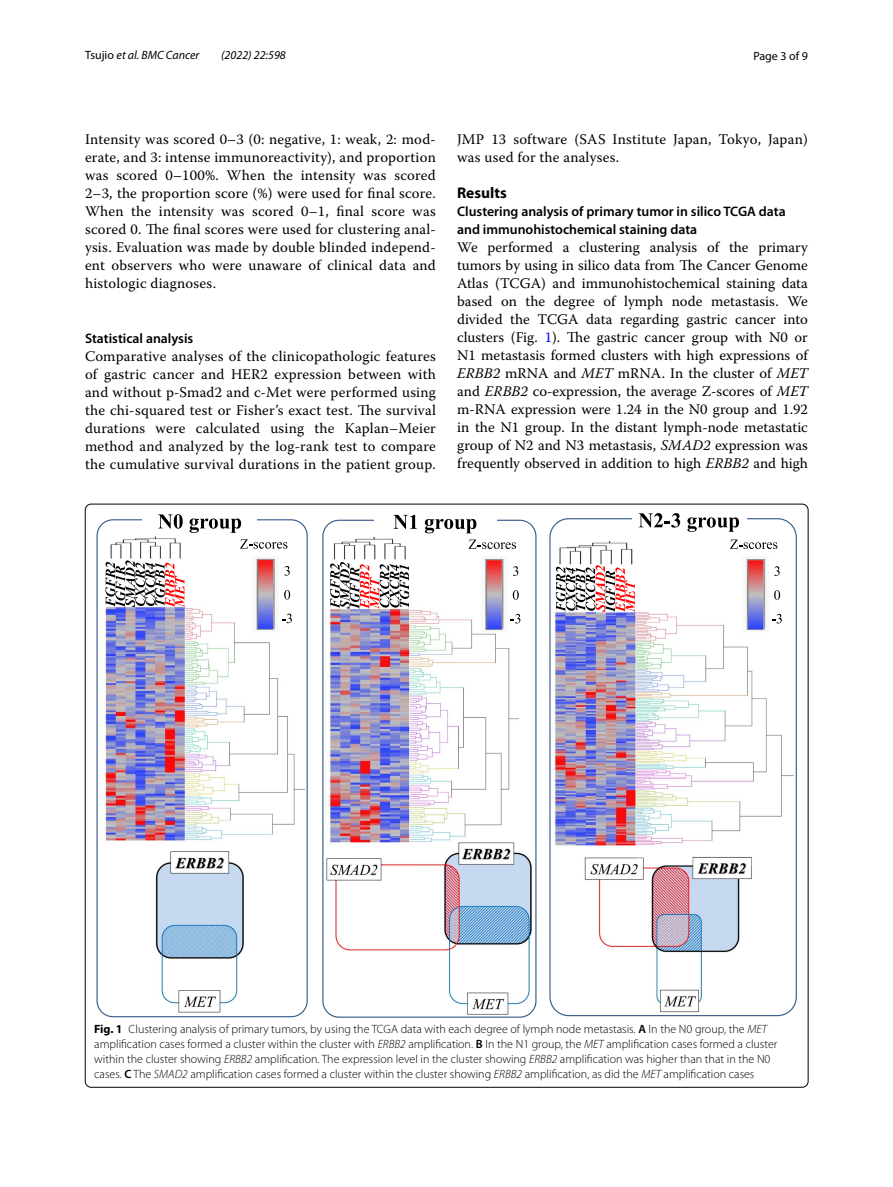
<style>
.page{position:relative;width:893px;height:1187px;background:#fff}
.page>*{position:absolute;margin:0;border:0;box-sizing:border-box;transform-origin:0 0}
.t1{font:700 15.45px "Myriad Pro";color:#000}
.t2{font:14.7px/18px "Warnock Pro";letter-spacing:.015em;color:#000;text-align:justify}
.t3{font:600 13.8px/18px "Myriad Pro";color:#000}
.t4{font:300 12px/15px "Myriad Pro";color:#000}
.t5{font:italic 12px "Myriad Pro";color:#000}
.t6{font:12px "Myriad Pro";color:#000}
.s1{font-style:normal}
.s2{color:#00f}
.s3{font-style:italic}
.s4{font-weight:700}
.s5{font-weight:600}
</style>
<div class="page">
<img style="left:96px;top:519px;width:212px;height:498px">
<div style="left:143px;top:515px;width:114px;height:20px;background:#fff"></div>
<svg style="left:158px;top:514px;width:25px;height:14px"></svg>
<svg style="left:190px;top:518px;width:51px;height:15px"></svg>
<img style="left:322px;top:519px;width:214px;height:498px">
<div style="left:374px;top:516px;width:122px;height:20px;background:#fff"></div>
<svg style="left:393px;top:514px;width:24px;height:15px"></svg>
<svg style="left:425px;top:519px;width:51px;height:14px"></svg>
<img style="left:549px;top:518px;width:248px;height:498px">
<div style="left:632px;top:514px;width:114px;height:20px;background:#fff"></div>
<svg style="left:638px;top:513px;width:42px;height:14px"></svg>
<svg style="left:687px;top:517px;width:52px;height:15px"></svg>
<svg style="left:774px;top:566px;width:6px;height:10px"></svg>
<svg style="left:774px;top:590px;width:6px;height:9px"></svg>
<svg style="left:772px;top:613px;width:10px;height:10px"></svg>
<svg style="left:730px;top:539px;width:47px;height:10px"></svg>
<svg style="left:513px;top:566px;width:5px;height:10px"></svg>
<svg style="left:513px;top:590px;width:6px;height:9px"></svg>
<svg style="left:510px;top:613px;width:10px;height:10px"></svg>
<svg style="left:469px;top:539px;width:47px;height:10px"></svg>
<svg style="left:284px;top:566px;width:6px;height:9px"></svg>
<svg style="left:284px;top:590px;width:6px;height:9px"></svg>
<svg style="left:282px;top:613px;width:10px;height:10px"></svg>
<svg style="left:240px;top:539px;width:47px;height:9px"></svg>
<p class="t5" style="left:85px;top:48px;width:116px"><span class="s1">Tsujio</span> et al. BMC Cancer</p>
<p class="t5" style="left:221px;top:48px;width:66px">(2022) 22:598</p>
<p class="t6" style="left:753px;top:48px;width:56px">Page 3 of 9</p>
<p class="t2" style="left:85px;top:130px;width:352px">Intensity was scored 0–3 (0: negative, 1: weak, 2: mod&shy;erate, and 3: intense immunoreactivity), and proportion was scored 0–100%. When the intensity was scored 2–3, the proportion score (%) were used for final score.<br>When the intensity was scored 0–1, final score was scored 0. The final scores were used for clustering anal&shy;ysis. Evaluation was made by double blinded independ&shy;ent observers who were unaware of clinical data and histologic diagnoses.</p>
<p class="t3" style="left:85px;top:328px;width:110px">Statistical analysis</p>
<p class="t2" style="left:85px;top:346px;width:352px">Comparative analyses of the clinicopathologic features of gastric cancer and HER2 expression between with and without p-Smad2 and c-Met were performed using the chi-squared test or Fisher’s exact test. The survival durations were calculated using the Kaplan–Meier method and analyzed by the log-rank test to compare the cumulative survival durations in the patient group.</p>
<p class="t2" style="left:457px;top:130px;width:352px">JMP 13 software (SAS Institute Japan, Tokyo, Japan) was used for the analyses.</p>
<p class="t1" style="left:457px;top:182px;width:51px">Results</p>
<p class="t3" style="left:457px;top:202px;width:330px">Clustering analysis of primary tumor in silico TCGA data and immunohistochemical staining data</p>
<p class="t2" style="left:457px;top:238px;width:352px">We performed a clustering analysis of the primary tumors by using in silico data from The Cancer Genome Atlas (TCGA) and immunohistochemical staining data based on the degree of lymph node metastasis. We divided the TCGA data regarding gastric cancer into clusters (Fig. <span class="s2">1</span>). The gastric cancer group with N0 or N1 metastasis formed clusters with high expressions of <span class="s3">ERBB2</span> mRNA and <span class="s3">MET</span> mRNA. In the cluster of <span class="s3">MET </span>and <span class="s3">ERBB2</span> co-expression, the average Z-scores of <span class="s3">MET </span>m-RNA expression were 1.24 in the N0 group and 1.92 in the N1 group. In the distant lymph-node metastatic group of N2 and N3 metastasis, <span class="s3">SMAD2</span> expression was frequently observed in addition to high <span class="s3">ERBB2</span> and high</p>
<p class="t4" style="left:94px;top:1021px;width:685px"><span class="s4">Fig. 1</span> Clustering analysis of primary tumors, by using the TCGA data with each degree of lymph node metastasis. <span class="s5">A</span> In the N0 group, the <span class="s3">MET </span>amplification cases formed a cluster within the cluster with <span class="s3">ERBB2</span> amplification. <span class="s5">B</span> In the N1 group, the <span class="s3">MET</span> amplification cases formed a cluster within the cluster showing <span class="s3">ERBB2</span> amplification. The expression level in the cluster showing <span class="s3">ERBB2</span> amplification was higher than that in the N0 cases. <span class="s5">C</span> The <span class="s3">SMAD2</span> amplification cases formed a cluster within the cluster showing <span class="s3">ERBB2</span> amplification, as did the <span class="s3">MET</span> amplification cases</p>
</div>
